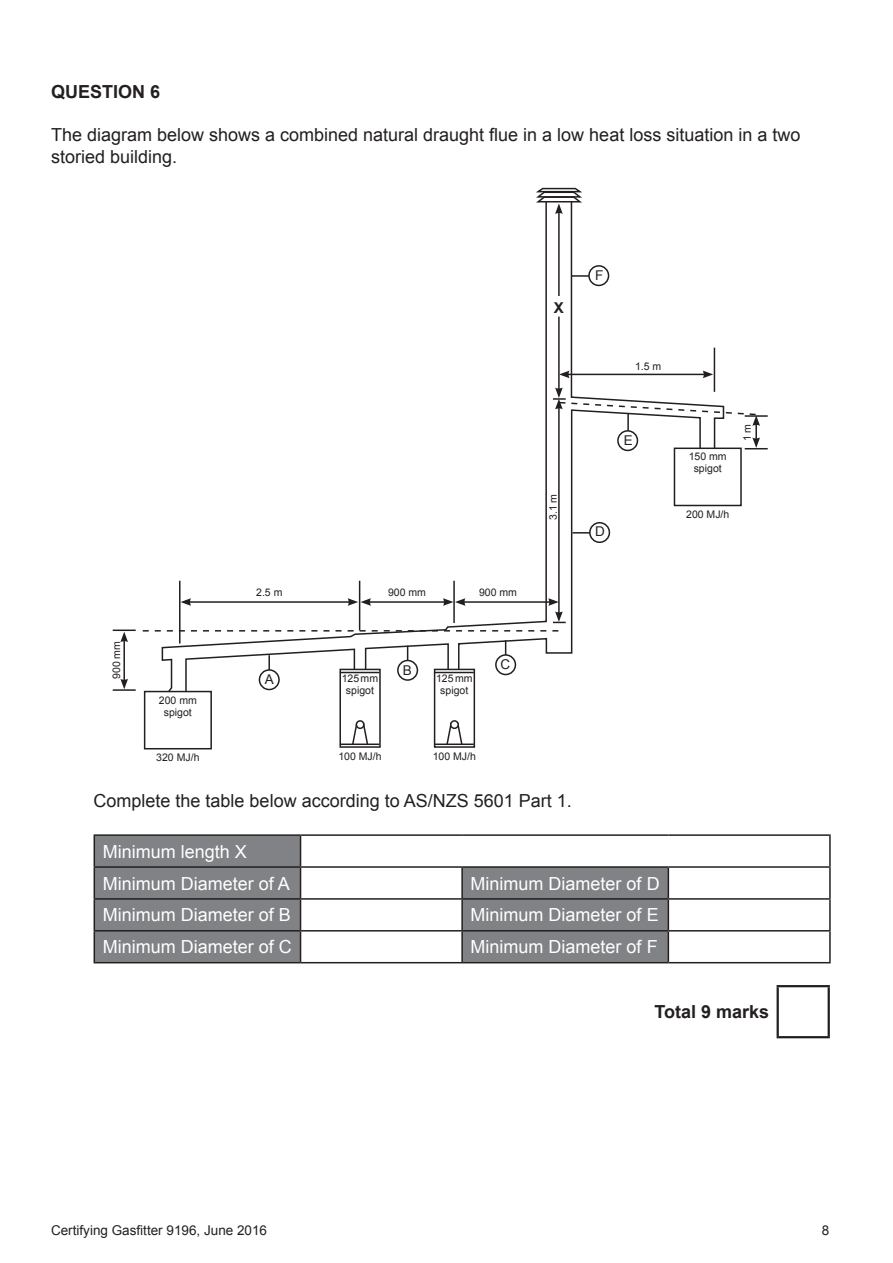
<style>
.page{position:relative;width:893px;height:1263px;background:#fff}
.page>*{position:absolute;margin:0;border:0;box-sizing:border-box;transform-origin:0 0}
.t1{font:18px/21.6px "Arial";color:#231f20}
.t2{font:18px/32px "Arial";color:#fff}
.t3{font:700 18px "Arial";color:#231f20}
.t4{font:700 15px "Arial";color:#231f20}
.t5{font:13.5px "Arial";color:#231f20}
.t6{font:10.5px/12px "Arial";color:#231f20;text-align:center}
</style>
<div class="page">
<div style="left:674px;top:447px;width:68px;height:59px;border:2px solid #231f20"></div>
<div style="left:144px;top:691px;width:68px;height:58px;border:2px solid #231f20"></div>
<div style="left:339px;top:669px;width:42px;height:79px;border:2px solid #231f20"></div>
<div style="left:434px;top:669px;width:41px;height:79px;border:2px solid #231f20"></div>
<hr style="left:340px;top:743px;width:39px;height:2px;background:#231f20">
<hr style="left:434px;top:743px;width:40px;height:2px;background:#231f20">
<svg style="left:351px;top:721px;width:18px;height:25px"></svg>
<svg style="left:445px;top:725px;width:19px;height:21px"></svg>
<div style="left:356px;top:721px;width:8px;height:7px;background:#fff;border-radius:50%"></div>
<div style="left:356px;top:720px;width:9px;height:9px;border:2px solid #231f20;border-radius:50%"></div>
<div style="left:451px;top:721px;width:7px;height:7px;background:#fff;border-radius:50%"></div>
<div style="left:450px;top:720px;width:9px;height:9px;border:2px solid #231f20;border-radius:50%"></div>
<hr style="left:113px;top:629px;width:23px;height:2px;background:#231f20">
<hr style="left:113px;top:689px;width:23px;height:2px;background:#231f20">
<hr style="left:123px;top:640px;width:2px;height:41px;background:#231f20">
<svg style="left:120px;top:632px;width:8px;height:10px"></svg>
<svg style="left:120px;top:679px;width:8px;height:10px"></svg>
<svg style="left:548px;top:449px;width:154px;height:205px"></svg>
<svg style="left:161px;top:449px;width:387px;height:244px"></svg>
<svg style="left:536px;top:187px;width:232px;height:262px"></svg>
<svg style="left:143px;top:630px;width:415px;height:1px"></svg>
<svg style="left:95px;top:836px;width:573px;height:126px;fill:#808285"></svg>
<hr style="left:301px;top:866px;width:161px;height:2px;background:#231f20">
<hr style="left:668px;top:866px;width:163px;height:2px;background:#231f20">
<hr style="left:301px;top:898px;width:161px;height:2px;background:#231f20">
<hr style="left:668px;top:898px;width:163px;height:2px;background:#231f20">
<hr style="left:301px;top:930px;width:161px;height:1px;background:#231f20">
<hr style="left:668px;top:930px;width:163px;height:1px;background:#231f20">
<hr style="left:301px;top:962px;width:161px;height:1px;background:#231f20">
<hr style="left:668px;top:962px;width:163px;height:1px;background:#231f20">
<hr style="left:829px;top:836px;width:2px;height:30px;background:#231f20">
<hr style="left:461px;top:868px;width:2px;height:30px;background:#231f20">
<hr style="left:829px;top:868px;width:2px;height:30px;background:#231f20">
<hr style="left:461px;top:900px;width:2px;height:30px;background:#231f20">
<hr style="left:829px;top:900px;width:2px;height:30px;background:#231f20">
<hr style="left:461px;top:931px;width:2px;height:31px;background:#231f20">
<hr style="left:829px;top:931px;width:2px;height:31px;background:#231f20">
<hr style="left:94px;top:834px;width:207px;height:2px;background:#231f20">
<hr style="left:94px;top:836px;width:1px;height:30px;background:#231f20">
<hr style="left:301px;top:834px;width:161px;height:2px;background:#231f20">
<hr style="left:300px;top:836px;width:1px;height:30px;background:#231f20">
<hr style="left:462px;top:834px;width:206px;height:2px;background:#231f20">
<hr style="left:668px;top:834px;width:163px;height:2px;background:#231f20">
<hr style="left:94px;top:866px;width:207px;height:2px;background:#231f20">
<hr style="left:94px;top:868px;width:1px;height:30px;background:#231f20">
<hr style="left:300px;top:868px;width:1px;height:30px;background:#231f20">
<hr style="left:462px;top:866px;width:206px;height:2px;background:#231f20">
<hr style="left:668px;top:868px;width:1px;height:30px;background:#231f20">
<hr style="left:94px;top:898px;width:207px;height:2px;background:#231f20">
<hr style="left:94px;top:900px;width:1px;height:30px;background:#231f20">
<hr style="left:300px;top:900px;width:1px;height:30px;background:#231f20">
<hr style="left:462px;top:898px;width:206px;height:2px;background:#231f20">
<hr style="left:668px;top:900px;width:1px;height:30px;background:#231f20">
<hr style="left:94px;top:930px;width:207px;height:1px;background:#231f20">
<hr style="left:94px;top:931px;width:1px;height:31px;background:#231f20">
<hr style="left:300px;top:931px;width:1px;height:31px;background:#231f20">
<hr style="left:462px;top:930px;width:206px;height:1px;background:#231f20">
<hr style="left:668px;top:931px;width:1px;height:31px;background:#231f20">
<hr style="left:94px;top:962px;width:207px;height:1px;background:#231f20">
<hr style="left:462px;top:962px;width:206px;height:1px;background:#231f20">
<hr style="left:777px;top:985px;width:53px;height:2px;background:#231f20">
<hr style="left:777px;top:987px;width:2px;height:49px;background:#231f20">
<hr style="left:828px;top:987px;width:2px;height:49px;background:#231f20">
<hr style="left:777px;top:1036px;width:53px;height:2px;background:#231f20">
<p class="t3" style="left:51px;top:80px;width:111px">QUESTION 6</p>
<p class="t1" style="left:51px;top:124px;width:751px">The diagram below shows a combined natural draught flue in a low heat loss situation in a two storied building.</p>
<p class="t6" style="left:111px;top:679px;width:39px;rotate:-90deg">900 mm</p>
<p class="t6" style="left:159px;top:694px;width:39px">200 mm spigot</p>
<p class="t6" style="left:256px;top:587px;width:28px">2.5 m</p>
<p class="t6" style="left:388px;top:587px;width:39px">900 mm</p>
<p class="t6" style="left:479px;top:587px;width:39px">900 mm</p>
<p class="t5" style="left:265px;top:670px;width:11px">A</p>
<p class="t5" style="left:403px;top:661px;width:11px">B</p>
<p class="t6" style="left:342px;top:672px;width:38px">125 mm spigot</p>
<p class="t6" style="left:436px;top:672px;width:38px">125 mm spigot</p>
<p class="t5" style="left:500px;top:655px;width:11px">C</p>
<p class="t6" style="left:156px;top:752px;width:45px">320 MJ/h</p>
<p class="t6" style="left:338px;top:750px;width:45px">100 MJ/h</p>
<p class="t6" style="left:433px;top:750px;width:45px">100 MJ/h</p>
<p class="t4" style="left:554px;top:297px;width:12px">X</p>
<p class="t6" style="left:547px;top:520px;width:28px;rotate:-90deg">3.1 m</p>
<p class="t5" style="left:595px;top:266px;width:10px">F</p>
<p class="t6" style="left:635px;top:360px;width:28px">1.5 m</p>
<p class="t5" style="left:624px;top:431px;width:11px">E</p>
<p class="t5" style="left:595px;top:523px;width:11px">D</p>
<p class="t1" style="left:94px;top:790px;width:480px">Complete the table below according to AS/NZS 5601 Part 1.</p>
<p class="t2" style="left:103px;top:835px;width:189px">Minimum length X<br>Minimum Diameter of A</p>
<p class="t2" style="left:471px;top:867px;width:191px">Minimum Diameter of D</p>
<p class="t2" style="left:103px;top:899px;width:190px">Minimum Diameter of B</p>
<p class="t2" style="left:471px;top:899px;width:190px">Minimum Diameter of E</p>
<p class="t2" style="left:103px;top:931px;width:191px">Minimum Diameter of C</p>
<p class="t2" style="left:471px;top:931px;width:189px">Minimum Diameter of F</p>
<p class="t6" style="left:689px;top:451px;width:39px">150 mm spigot</p>
<p class="t6" style="left:686px;top:508px;width:45px">200 MJ/h</p>
<p class="t6" style="left:741px;top:441px;width:19px;rotate:-90deg">1 m</p>
<p class="t3" style="left:654px;top:1000px;width:116px">Total 9 marks</p>
<p class="t5" style="left:51px;top:1221px;width:218px">Certifying Gasfitter 9196, June 2016</p>
<p class="t5" style="left:822px;top:1221px;width:9px">8</p>
</div>
